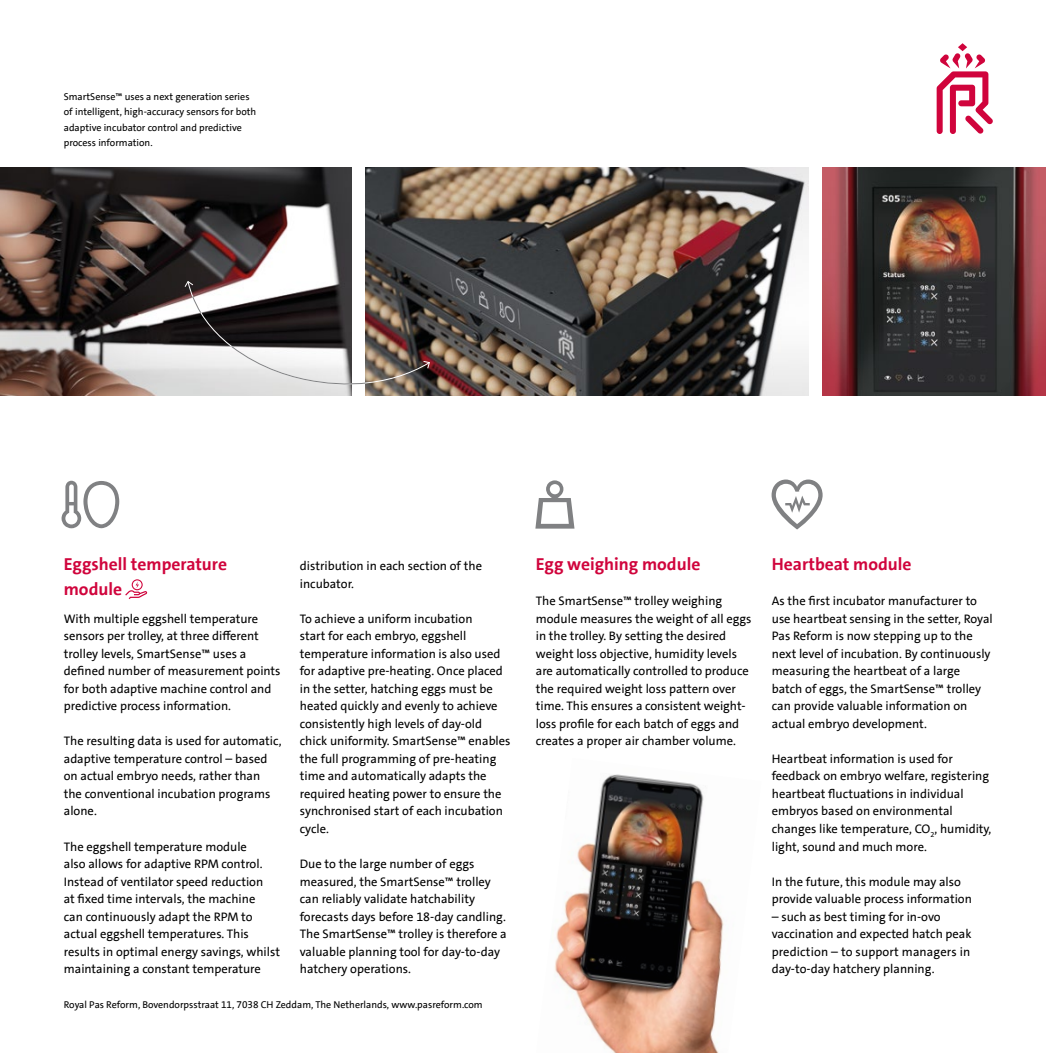
<style>
.page{position:relative;width:1046px;height:1053px;background:#fff}
.page>*{position:absolute;margin:0;border:0;box-sizing:border-box;transform-origin:0 0}
.t1{font:700 17.5px/25px "The Sans LT";color:#d0043c}
.t2{font:12.5px/17.5px "The Sans LT";color:#000}
.t3{font:10px/15.5px "The Sans LT";color:#000}
</style>
<div class="page">
<img style="left:0;top:167px;width:351px;height:228px">
<svg style="left:62px;top:480px;width:57px;height:48px"></svg>
<svg style="left:535px;top:480px;width:39px;height:48px"></svg>
<svg style="left:771px;top:479px;width:51px;height:50px"></svg>
<svg style="left:936px;top:43px;width:56px;height:91px"></svg>
<img style="left:822px;top:167px;width:223px;height:228px">
<img style="left:365px;top:167px;width:443px;height:228px">
<img style="left:554px;top:774px;width:170px;height:278px">
<svg style="left:184px;top:281px;width:246px;height:115px"></svg>
<svg style="left:125px;top:579px;width:22px;height:20px"></svg>
<p class="t3" style="left:64px;top:88px;width:194px">SmartSense™ uses a next generation series of intelligent, high-accuracy sensors for both adaptive incubator control and predictive process information.</p>
<h1 class="t1" style="left:64px;top:552px;width:165px">Eggshell temperature module</h1>
<p class="t2" style="left:64px;top:610px;width:218px">With multiple eggshell temperature sensors per trolley, at three different trolley levels, SmartSense™ uses a defined number of measurement points for both adaptive machine control and predictive process information.</p>
<p class="t2" style="left:64px;top:732px;width:219px">The resulting data is used for automatic, adaptive temperature control – based on actual embryo needs, rather than<br>the conventional incubation programs alone.</p>
<p class="t2" style="left:64px;top:837px;width:218px">The eggshell temperature module<br>also allows for adaptive RPM control.<br>Instead of ventilator speed reduction<br>at fixed time intervals, the machine<br>can continuously adapt the RPM to actual eggshell temperatures. This results in optimal energy savings, whilst maintaining a constant temperature</p>
<p class="t2" style="left:300px;top:557px;width:184px">distribution in each section of the incubator.</p>
<p class="t2" style="left:300px;top:610px;width:212px">To achieve a uniform incubation<br>start for each embryo, eggshell temperature information is also used for adaptive pre-heating. Once placed in the setter, hatching eggs must be heated quickly and evenly to achieve consistently high levels of day-old chick uniformity. SmartSense™ enables the full programming of pre-heating time and automatically adapts the required heating power to ensure the synchronised start of each incubation cycle.</p>
<p class="t2" style="left:300px;top:855px;width:208px">Due to the large number of eggs measured, the SmartSense™ trolley can reliably validate hatchability forecasts days before 18-day candling.<br>The SmartSense™ trolley is therefore a valuable planning tool for day-to-day hatchery operations.</p>
<p class="t3" style="left:64px;top:996px;width:420px">Royal Pas Reform, Bovendorpsstraat 11, 7038 CH Zeddam, The Netherlands, www.pasreform.com</p>
<h1 class="t1" style="left:535px;top:552px;width:166px">Egg weighing module</h1>
<p class="t2" style="left:535px;top:592px;width:217px">The SmartSense™ trolley weighing module measures the weight of all eggs in the trolley. By setting the desired weight loss objective, humidity levels are automatically controlled to produce the required weight loss pattern over time. This ensures a consistent weight&shy;loss profile for each batch of eggs and creates a proper air chamber volume.</p>
<h1 class="t1" style="left:771px;top:552px;width:141px">Heartbeat module</h1>
<p class="t2" style="left:771px;top:592px;width:222px">As the first incubator manufacturer to use heartbeat sensing in the setter, Royal Pas Reform is now stepping up to the next level of incubation. By continuously measuring the heartbeat of a large batch of eggs, the SmartSense™ trolley can provide valuable information on actual embryo development.</p>
<p class="t2" style="left:771px;top:750px;width:221px">Heartbeat information is used for feedback on embryo welfare, registering heartbeat fluctuations in individual embryos based on environmental changes like temperature, CO<sub>2</sub>, humidity, light, sound and much more.</p>
<p class="t2" style="left:771px;top:872px;width:201px">In the future, this module may also provide valuable process information</p>
<p class="t2" style="left:771px;top:907px;width:201px">– such as best timing for in-ovo vaccination and expected hatch peak prediction – to support managers in day-to-day hatchery planning.</p>
</div>
